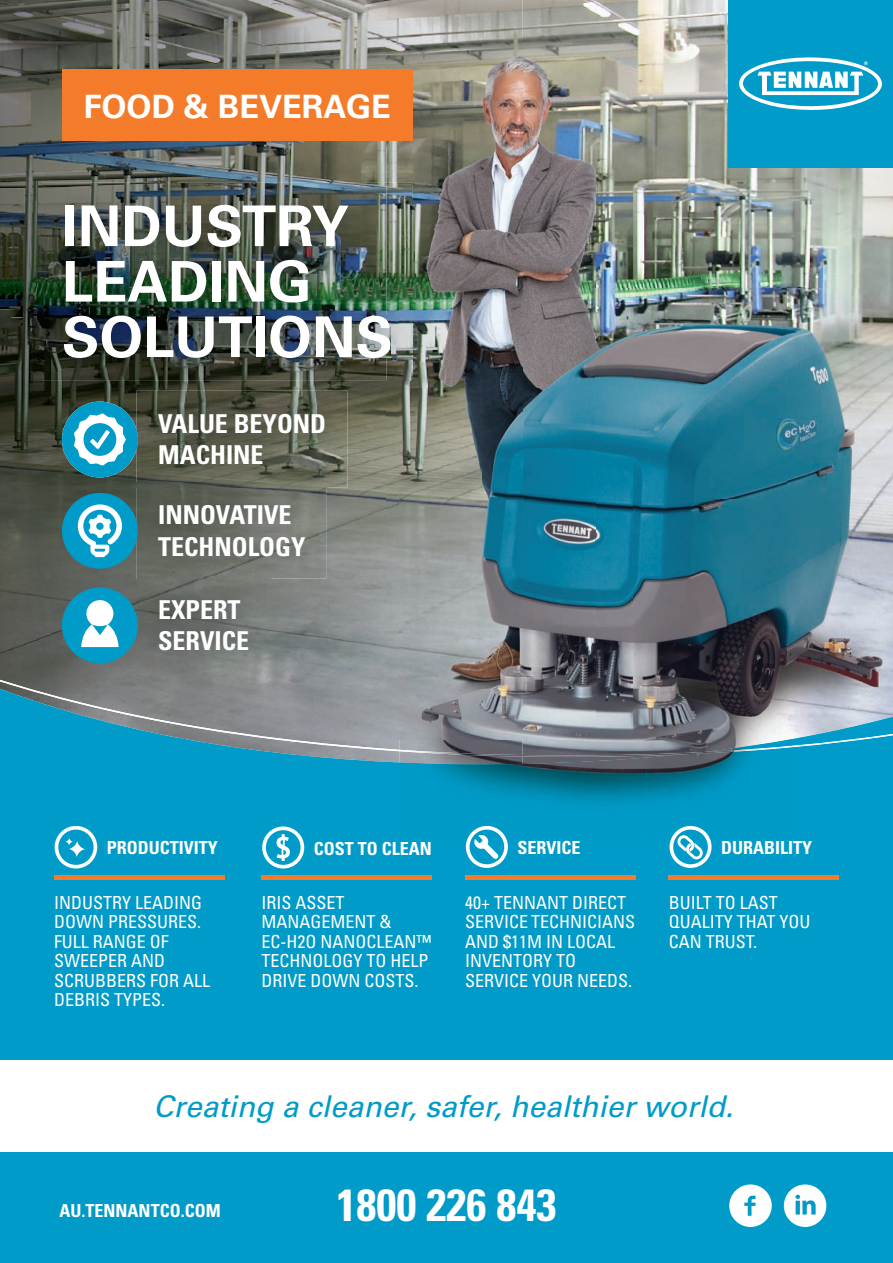
<style>
.page{position:relative;width:893px;height:1263px;background:#fff}
.page>*{position:absolute;margin:0;border:0;box-sizing:border-box;transform-origin:0 0}
.t1{font:700 56.25px/55.5px "Univers LT Std";color:#fff}
.t2{font:700 condensed 45px "Univers LT Std";color:#fff}
.t3{font:700 32.25px "Univers LT Std";color:#fff}
.t4{font:italic 30px "Univers LT Std";color:#009bc8}
.t5{font:700 condensed 25.95px/31.2px "Univers LT Std";color:#fff}
.t6{font:condensed 18px/19.5px "Univers LT Std";color:#fff}
.t7{font:700 condensed 18px "Univers LT Std";color:#fff}
</style>
<div class="page">
<img style="left:522px;top:0;width:371px;height:289px">
<img style="left:0;top:0;width:522px;height:663px">
<svg style="left:0;top:663px;width:893px;height:600px;background:#0a99c2"></svg>
<div style="left:728px;top:0;width:165px;height:167px;background:#009bc8"></div>
<svg style="left:739px;top:57px;width:143px;height:53px"></svg>
<svg style="left:729px;top:1184px;width:43px;height:43px"></svg>
<svg style="left:784px;top:1184px;width:42px;height:43px"></svg>
<div style="left:0;top:1060px;width:893px;height:92px;background:#fff"></div>
<div style="left:62px;top:401px;width:76px;height:76px;background:#009bc8;border-radius:50%"></div>
<svg style="left:74px;top:413px;width:52px;height:53px"></svg>
<img style="left:137px;top:579px;width:134px;height:94px">
<div style="left:62px;top:587px;width:76px;height:76px;background:#009bc8;border-radius:50%"></div>
<svg style="left:81px;top:600px;width:38px;height:47px"></svg>
<img style="left:137px;top:487px;width:189px;height:92px">
<div style="left:62px;top:493px;width:76px;height:76px;background:#009bc8;border-radius:50%"></div>
<svg style="left:78px;top:504px;width:44px;height:53px"></svg>
<img style="left:42px;top:183px;width:370px;height:197px">
<img style="left:64px;top:316px;width:323px;height:42px">
<img style="left:136px;top:391px;width:211px;height:96px">
<img style="left:136px;top:429px;width:2px;height:21px">
<img style="left:522px;top:38px;width:110px;height:673px">
<img style="left:387px;top:38px;width:135px;height:162px">
<img style="left:412px;top:200px;width:110px;height:89px">
<img style="left:387px;top:380px;width:13px;height:360px">
<img style="left:387px;top:316px;width:4px;height:42px">
<img style="left:632px;top:289px;width:155px;height:422px">
<img style="left:787px;top:289px;width:106px;height:445px">
<img style="left:522px;top:711px;width:265px;height:50px">
<img style="left:400px;top:289px;width:122px;height:472px">
<img style="left:646px;top:757px;width:148px;height:79px">
<img style="left:794px;top:717px;width:99px;height:119px">
<img style="left:400px;top:761px;width:197px;height:3px">
<img style="left:597px;top:758px;width:49px;height:78px">
<img style="left:400px;top:734px;width:493px;height:23px">
<img style="left:400px;top:289px;width:12px;height:91px">
<div style="left:62px;top:69px;width:350px;height:72px;background:#f47b2a"></div>
<hr style="left:54px;top:876px;width:170px;height:4px;background:#f47b2a">
<svg style="left:55px;top:826px;width:42px;height:42px"></svg>
<hr style="left:262px;top:876px;width:170px;height:4px;background:#f47b2a">
<svg style="left:262px;top:826px;width:42px;height:42px"></svg>
<hr style="left:669px;top:876px;width:170px;height:4px;background:#f47b2a">
<svg style="left:669px;top:826px;width:43px;height:42px"></svg>
<hr style="left:465px;top:876px;width:170px;height:4px;background:#f47b2a">
<svg style="left:466px;top:826px;width:42px;height:42px"></svg>
<h3 class="t3" style="left:84px;top:87px;width:309px">FOOD &amp; BEVERAGE</h3>
<h1 class="t1" style="left:62px;top:199px;width:333px">INDUSTRY<br>LEADING<br>SOLUTIONS</h1>
<h3 class="t5" style="left:158px;top:408px;width:170px">VALUE BEYOND<br>MACHINE</h3>
<h3 class="t5" style="left:158px;top:499px;width:149px">INNOVATIVE<br>TECHNOLOGY</h3>
<h3 class="t5" style="left:158px;top:594px;width:93px">EXPERT<br>SERVICE</h3>
<p class="t7" style="left:107px;top:837px;width:113px">PRODUCTIVITY</p>
<p class="t6" style="left:54px;top:892px;width:158px">INDUSTRY LEADING<br>DOWN PRESSURES.<br>FULL RANGE OF<br>SWEEPER AND<br>SCRUBBERS FOR ALL<br>DEBRIS TYPES.</p>
<p class="t7" style="left:314px;top:837px;width:119px">COST TO CLEAN</p>
<p class="t6" style="left:261px;top:892px;width:171px">IRIS ASSET<br>MANAGEMENT &amp;<br>EC-H2O NANOCLEAN™<br>TECHNOLOGY TO HELP<br>DRIVE DOWN COSTS.</p>
<p class="t7" style="left:517px;top:836px;width:65px">SERVICE</p>
<p class="t6" style="left:465px;top:892px;width:172px">40+ TENNANT DIRECT<br>SERVICE TECHNICIANS<br>AND $11M IN LOCAL<br>INVENTORY TO<br>SERVICE YOUR NEEDS.</p>
<p class="t7" style="left:721px;top:836px;width:93px">DURABILITY</p>
<p class="t6" style="left:669px;top:892px;width:143px">BUILT TO LAST<br>QUALITY THAT YOU<br>CAN TRUST.</p>
<h3 class="t4" style="left:153px;top:1088px;width:582px">Creating a cleaner, safer, healthier world.</h3>
<p class="t7" style="left:60px;top:1200px;width:163px">AU.TENNANTCO.COM</p>
<h2 class="t2" style="left:337px;top:1177px;width:221px">1800 226 843</h2>
</div>
